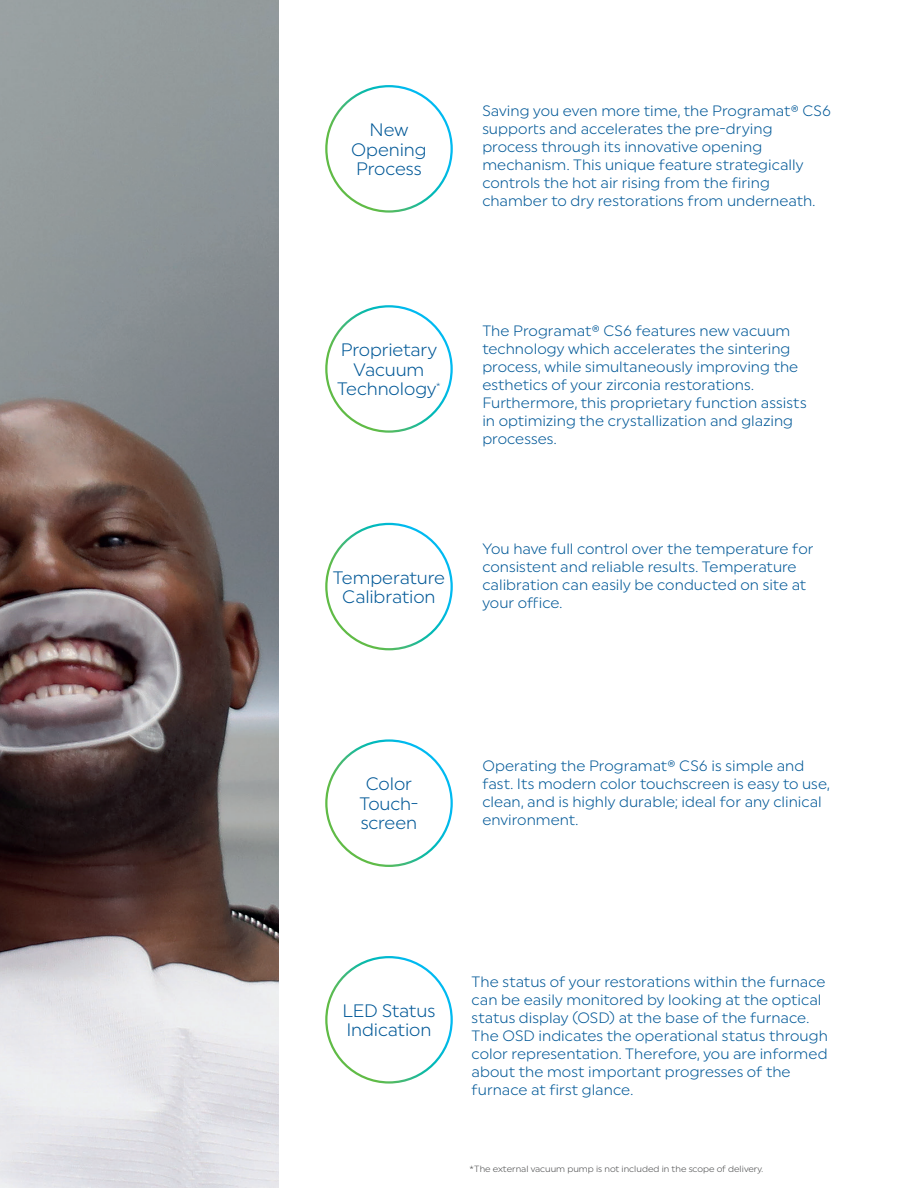
<style>
.page{position:relative;width:918px;height:1188px;background:#fff}
.page>*{position:absolute;margin:0;border:0;box-sizing:border-box;transform-origin:0 0}
.t1{font:18px/19.5px "Uniform Pro Ivoclar Lgt";letter-spacing:-.005em;color:#015897;text-align:center}
.t2{font:15px/18px "Uniform Pro Ivoclar Lgt";color:#015897}
.HL_1_24pt{font:9px "Uniform Pro Ivoclar Lgt";color:#4b4c4d}
</style>
<div class="page">
<img style="left:0;top:0;width:278px;height:1188px">
<p class="t1" style="left:370px;top:120px;width:40px">New</p>
<p class="t1" style="left:351px;top:139px;width:77px;text-align:left">Opening<br>Process</p>
<p class="t2" style="left:482px;top:102px;width:350px">Saving you even more time, the Programat® CS6 supports and accelerates the pre-drying process through its innovative opening mechanism. This unique feature strategically controls the hot air rising from the firing chamber to dry restorations from underneath.</p>
<p class="t1" style="left:337px;top:340px;width:105px">Proprietary<br>Vacuum<br>Technology<sup>*</sup></p>
<p class="t2" style="left:482px;top:322px;width:326px">The Programat® CS6 features new vacuum technology which accelerates the sintering process, while simultaneously improving the esthetics of your zirconia restorations.<br>Furthermore, this proprietary function assists in optimizing the crystallization and glazing processes.</p>
<p class="t1" style="left:333px;top:567px;width:114px">Temperature<br>Calibration</p>
<p class="t2" style="left:482px;top:540px;width:333px">You have full control over the temperature for consistent and reliable results. Temperature calibration can easily be conducted on site at your office.</p>
<p class="t1" style="left:359px;top:774px;width:61px">Color<br>Touch&shy;screen</p>
<p class="t2" style="left:482px;top:756px;width:349px">Operating the Programat® CS6 is simple and fast. Its modern color touchscreen is easy to use, clean, and is highly durable; ideal for any clinical environment.</p>
<p class="t1" style="left:343px;top:1001px;width:94px;text-align:left">LED Status<br>Indication</p>
<p class="t2" style="left:472px;top:973px;width:358px">The status of your restorations within the furnace can be easily monitored by looking at the optical status display (OSD) at the base of the furnace.<br>The OSD indicates the operational status through color representation. Therefore, you are informed about the most important progresses of the furnace at first glance.</p>
<p class="HL_1_24pt" style="left:470px;top:1163px;width:295px">*The external vacuum pump is not included in the scope of delivery.</p>
</div>
